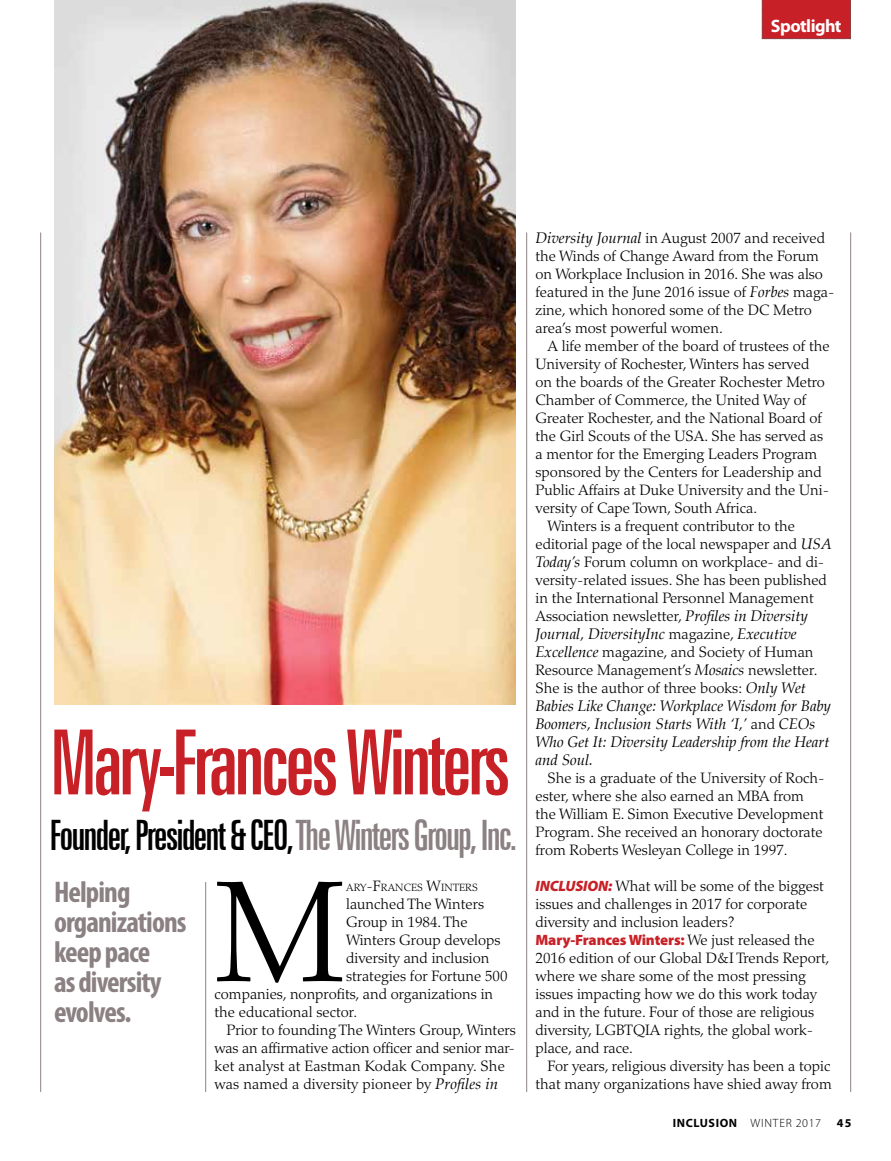
<style>
.page{position:relative;width:891px;height:1161px;background:#fff}
.page>*{position:absolute;margin:0;border:0;box-sizing:border-box;transform-origin:0 0}
.t1{font:300 143.55px "Palatino";color:#000}
.t2{font:extra-condensed 90px "Zurich BT";letter-spacing:-.05em;color:#c72127}
.t3{font:extra-condensed 42px "Zurich BT";letter-spacing:-.05em;color:#000}
.t4{font:700 condensed 30px/30px "Myriad Pro";letter-spacing:-.03em;color:#8b8183}
.t5{font:700 18px "Myriad Pro";letter-spacing:-.03em;color:#fff}
.t6{font:300 15px/18px "Palatino";color:#000}
.t7{font:italic 15px "Palatino";color:#000}
.t8{font:900 15px "Myriad Pro";letter-spacing:-.01em;color:#c72127}
.t9{font:300 12px "Myriad Pro";letter-spacing:.07em;color:#000}
.t10{font:700 12px "Myriad Pro";color:#000}
.t11{font:300 10.5px "Palatino";letter-spacing:.015em;color:#000}
.s1{color:#8b8183}
.s2{font-size:15px}
.s3{font-weight:400;font-style:italic}
.s4{font-weight:300;font-style:normal}
.s5{font-family:"Myriad Pro";font-weight:900;font-style:italic;color:#c72127}
.s6{font-family:"Palatino";font-weight:300;color:#000}
.s7{font-weight:700}
</style>
<div class="page">
<hr style="left:850px;top:232px;width:1px;height:860px;background:#8b8183">
<hr style="left:40px;top:232px;width:1px;height:860px;background:#8b8183">
<hr style="left:526px;top:232px;width:1px;height:860px;background:#8b8183">
<hr style="left:205px;top:882px;width:1px;height:210px;background:#8b8183">
<img style="left:54px;top:0;width:462px;height:704px">
<div style="left:762px;top:0;width:89px;height:39px;background:#c72127"></div>
<p class="t5" style="left:771px;top:14px;width:72px">Spotlight</p>
<h2 class="t2" style="left:50px;top:711px;width:463px">Mary-Frances Winters</h2>
<h3 class="t3" style="left:50px;top:811px;width:469px">Founder, President &amp; CEO, <span class="s1">The Winters Group, Inc.</span></h3>
<h1 class="t1" style="left:214px;top:849px;width:132px">M</h1>
<p class="t11" style="left:346px;top:881px;width:133px">ARY<span class="s2">-F</span>RANCES <span class="s2">W</span>INTERS</p>
<h3 class="t4" style="left:54px;top:876px;width:134px">Helping organizations keep pace<br>as diversity evolves.</h3>
<p class="t6" style="left:346px;top:895px;width:139px">launched The Winters</p>
<p class="t6" style="left:346px;top:913px;width:123px">Group in 1984. The</p>
<p class="t6" style="left:346px;top:931px;width:156px">Winters Group develops</p>
<p class="t6" style="left:346px;top:949px;width:145px">diversity and inclusion</p>
<p class="t6" style="left:346px;top:967px;width:163px">strategies for Fortune 500</p>
<p class="t6" style="left:214px;top:985px;width:280px">companies, nonprofits, and organizations in</p>
<p class="t6" style="left:214px;top:1003px;width:144px">the educational sector.</p>
<p class="t6" style="left:226px;top:1021px;width:291px">Prior to founding The Winters Group, Winters</p>
<p class="t6" style="left:214px;top:1039px;width:302px">was an affirmative action officer and senior mar-</p>
<p class="t6" style="left:214px;top:1057px;width:292px">ket analyst at Eastman Kodak Company. She</p>
<p class="t6" style="left:214px;top:1075px;width:285px">was named a diversity pioneer by <span class="s3">Profiles in</span></p>
<p class="t6" style="left:536px;top:229px;width:301px"><span class="s3">Diversity Journal</span> in August 2007 and received the Winds of Change Award from the Forum on Workplace Inclusion in 2016. She was also featured in the June 2016 issue of <span class="s3">Forbes</span> maga&shy;zine, which honored some of the DC Metro area’s most powerful women.</p>
<p class="t6" style="left:548px;top:337px;width:284px">A life member of the board of trustees of the</p>
<p class="t6" style="left:536px;top:355px;width:275px">University of Rochester, Winters has served</p>
<p class="t6" style="left:536px;top:373px;width:291px">on the boards of the Greater Rochester Metro</p>
<p class="t6" style="left:536px;top:391px;width:272px">Chamber of Commerce, the United Way of</p>
<p class="t6" style="left:536px;top:409px;width:288px">Greater Rochester, and the National Board of</p>
<p class="t6" style="left:536px;top:427px;width:289px">the Girl Scouts of the USA. She has served as</p>
<p class="t6" style="left:536px;top:445px;width:283px">a mentor for the Emerging Leaders Program</p>
<p class="t6" style="left:536px;top:463px;width:288px">sponsored by the Centers for Leadership and</p>
<p class="t6" style="left:536px;top:481px;width:295px">Public Affairs at Duke University and the Uni-</p>
<p class="t6" style="left:536px;top:499px;width:223px">versity of Cape Town, South Africa.</p>
<p class="t6" style="left:548px;top:517px;width:249px">Winters is a frequent contributor to the</p>
<p class="t6" style="left:536px;top:535px;width:298px">editorial page of the local newspaper and <span class="s3">USA</span></p>
<p class="t6" style="left:536px;top:553px;width:290px"><span class="s3">Today’s</span> Forum column on workplace- and di-</p>
<p class="t6" style="left:536px;top:571px;width:293px">versity-related issues. She has been published</p>
<p class="t6" style="left:536px;top:589px;width:280px">in the International Personnel Management</p>
<p class="t6" style="left:536px;top:607px;width:274px">Association newsletter, <span class="s3">Profiles in Diversity</span></p>
<p class="t7" style="left:536px;top:622px;width:263px">Journal, DiversityInc <span class="s4">magazine,</span> Executive</p>
<p class="t6" style="left:536px;top:643px;width:280px"><span class="s3">Excellence</span> magazine, and Society of Human</p>
<p class="t6" style="left:536px;top:661px;width:283px">Resource Management’s <span class="s3">Mosaics</span> newsletter.</p>
<p class="t6" style="left:536px;top:679px;width:272px">She is the author of three books: <span class="s3">Only Wet</span></p>
<p class="t7" style="left:536px;top:694px;width:297px">Babies Like Change: Workplace Wisdom for Baby</p>
<p class="t7" style="left:536px;top:712px;width:281px">Boomers, Inclusion Starts With ‘I,’ <span class="s4">and</span> CEOs</p>
<p class="t7" style="left:536px;top:730px;width:295px">Who Get It: Diversity Leadership from the Heart</p>
<p class="t7" style="left:536px;top:748px;width:59px">and Soul.</p>
<p class="t6" style="left:536px;top:769px;width:290px;text-indent:12px">She is a graduate of the University of Roch&shy;ester, where she also earned an MBA from the William E. Simon Executive Development Program. She received an honorary doctorate from Roberts Wesleyan College in 1997.</p>
<p class="t6" style="left:536px;top:877px;width:290px"><span class="s5">INCLUSION:</span> What will be some of the biggest issues and challenges in 2017 for corporate diversity and inclusion leaders?</p>
<p class="t8" style="left:536px;top:930px;width:281px">Mary-Frances Winters: <span class="s6">We just released the</span></p>
<p class="t6" style="left:536px;top:949px;width:295px">2016 edition of our Global D&amp;I Trends Report, where we share some of the most pressing issues impacting how we do this work today and in the future. Four of those are religious diversity, LGBTQIA rights, the global work&shy;place, and race.</p>
<p class="t6" style="left:536px;top:1057px;width:298px;text-align:right">For years, religious diversity has been a topic that many organizations have shied away from</p>
<p class="t9" style="left:673px;top:1115px;width:150px"><span class="s7">INCLUSION</span> WINTER 2017</p>
<p class="t10" style="left:837px;top:1115px;width:16px">45</p>
</div>
